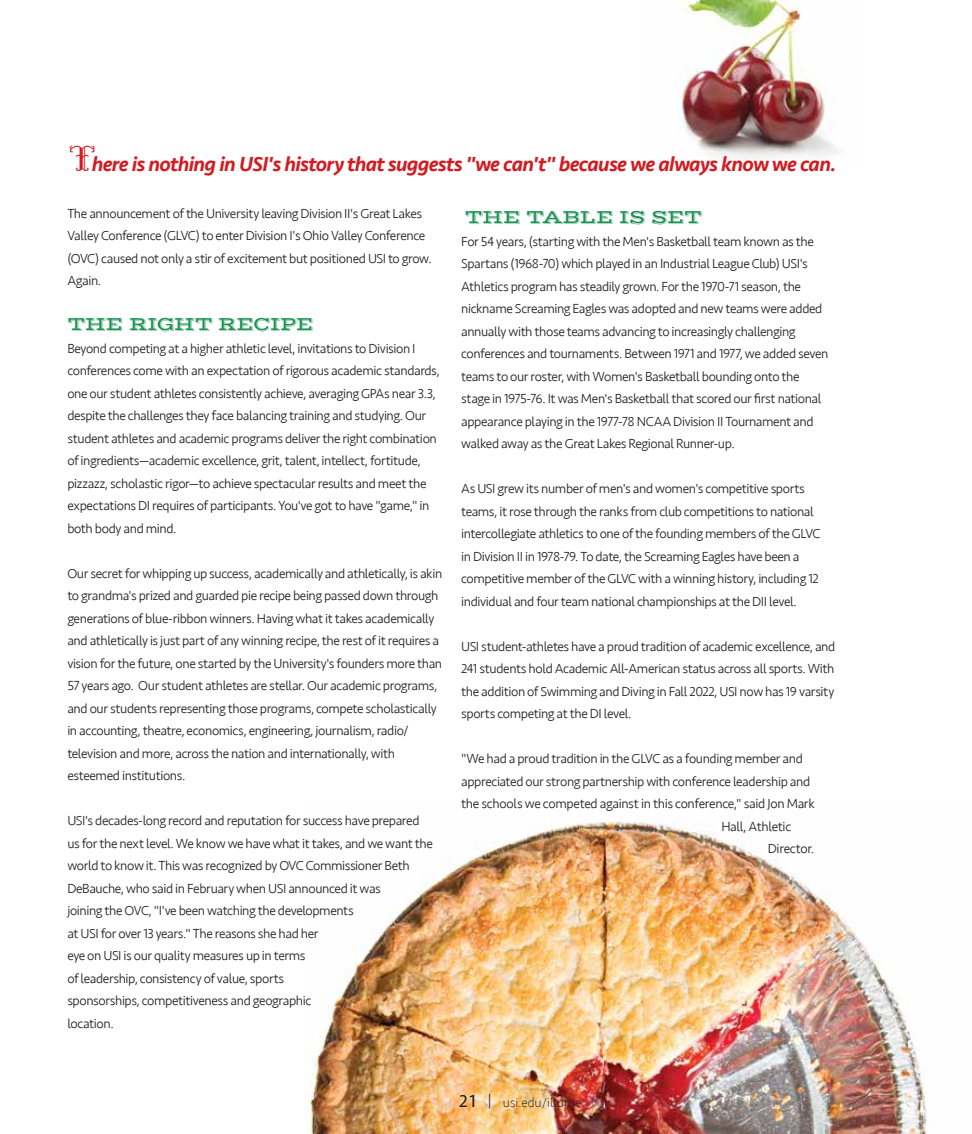
<style>
.page{position:relative;width:972px;height:1134px;background:#fff}
.page>*{position:absolute;margin:0;border:0;box-sizing:border-box;transform-origin:0 0}
.t1{font:italic 500 21px "Seravek";letter-spacing:-.035em;color:#d21c22}
.t2{font:19.5px "Vast Shadow";letter-spacing:-.05em;color:#1b9152}
.t3{font:300 13.5px/22.5px "Seravek";letter-spacing:-.03em;color:#231f20}
.t4{font:200 13.5px "Seravek";color:#231f20}
.s1{font-family:"Harry Piel";font-weight:400;font-style:normal;font-size:36px}
.s2{font-weight:400;font-size:18px}
.s3{font-weight:300;font-size:15px}
</style>
<div class="page">
<img style="left:679px;top:0;width:159px;height:159px">
<img style="left:310px;top:821px;width:617px;height:313px">
<h1 class="t1" style="left:68px;top:151px;width:770px"><span class="s1">T</span>here is nothing in USI's history that suggests "we can't" because we always know we can.</h1>
<p class="t3" style="left:67px;top:202px;width:366px">The announcement of the University leaving Division II's Great Lakes Valley Conference (GLVC) to enter Division I's Ohio Valley Conference (OVC) caused not only a stir of excitement but positioned USI to grow.<br>Again.</p>
<h2 class="t2" style="left:67px;top:312px;width:249px">THE RIGHT RECIPE</h2>
<p class="t3" style="left:67px;top:337px;width:374px">Beyond competing at a higher athletic level, invitations to Division I conferences come with an expectation of rigorous academic standards, one our student athletes consistently achieve, averaging GPAs near 3.3, despite the challenges they face balancing training and studying. Our student athletes and academic programs deliver the right combination of ingredients—academic excellence, grit, talent, intellect, fortitude, pizzazz, scholastic rigor—to achieve spectacular results and meet the expectations DI requires of participants. You've got to have "game," in both body and mind.</p>
<p class="t3" style="left:67px;top:562px;width:376px">Our secret for whipping up success, academically and athletically, is akin to grandma's prized and guarded pie recipe being passed down through generations of blue-ribbon winners. Having what it takes academically and athletically is just part of any winning recipe, the rest of it requires a vision for the future, one started by the University's founders more than 57 years ago. Our student athletes are stellar. Our academic programs, and our students representing those programs, compete scholastically in accounting, theatre, economics, engineering, journalism, radio/ television and more, across the nation and internationally, with esteemed institutions.</p>
<p class="t3" style="left:67px;top:810px;width:367px">USI's decades-long record and reputation for success have prepared us for the next level. We know we have what it takes, and we want the world to know it. This was recognized by OVC Commissioner Beth DeBauche, who said in February when USI announced it was<br>joining the OVC, "I've been watching the developments<br>at USI for over 13 years." The reasons she had her<br>eye on USI is our quality measures up in terms<br>of leadership, consistency of value, sports<br>sponsorships, competitiveness and geographic<br>location.</p>
<h2 class="t2" style="left:465px;top:205px;width:239px">THE TABLE IS SET</h2>
<p class="t3" style="left:461px;top:230px;width:369px">For 54 years, (starting with the Men's Basketball team known as the Spartans (1968-70) which played in an Industrial League Club) USI's Athletics program has steadily grown. For the 1970-71 season, the nickname Screaming Eagles was adopted and new teams were added annually with those teams advancing to increasingly challenging conferences and tournaments. Between 1971 and 1977, we added seven teams to our roster, with Women's Basketball bounding onto the stage in 1975-76. It was Men's Basketball that scored our first national appearance playing in the 1977-78 NCAA Division II Tournament and walked away as the Great Lakes Regional Runner-up.</p>
<p class="t3" style="left:461px;top:478px;width:361px">As USI grew its number of men's and women's competitive sports teams, it rose through the ranks from club competitions to national intercollegiate athletics to one of the founding members of the GLVC in Division II in 1978-79. To date, the Screaming Eagles have been a competitive member of the GLVC with a winning history, including 12 individual and four team national championships at the DII level.</p>
<p class="t3" style="left:461px;top:635px;width:376px;text-align:justify">USI student-athletes have a proud tradition of academic excellence, and 241 students hold Academic All-American status across all sports. With the addition of Swimming and Diving in Fall 2022, USI now has 19 varsity sports competing at the DI level.</p>
<p class="t3" style="left:461px;top:748px;width:343px">"We had a proud tradition in the GLVC as a founding member and</p>
<p class="t3" style="left:461px;top:770px;width:351px">appreciated our strong partnership with conference leadership and</p>
<p class="t3" style="left:461px;top:793px;width:355px">the schools we competed against in this conference," said Jon Mark</p>
<p class="t3" style="left:721px;top:815px;width:72px">Hall, Athletic</p>
<p class="t3" style="left:768px;top:838px;width:48px">Director.</p>
<p class="t4" style="left:459px;top:1094px;width:124px"><span class="s2">21</span> <span class="s3">|</span> usi.edu/illume</p>
</div>
